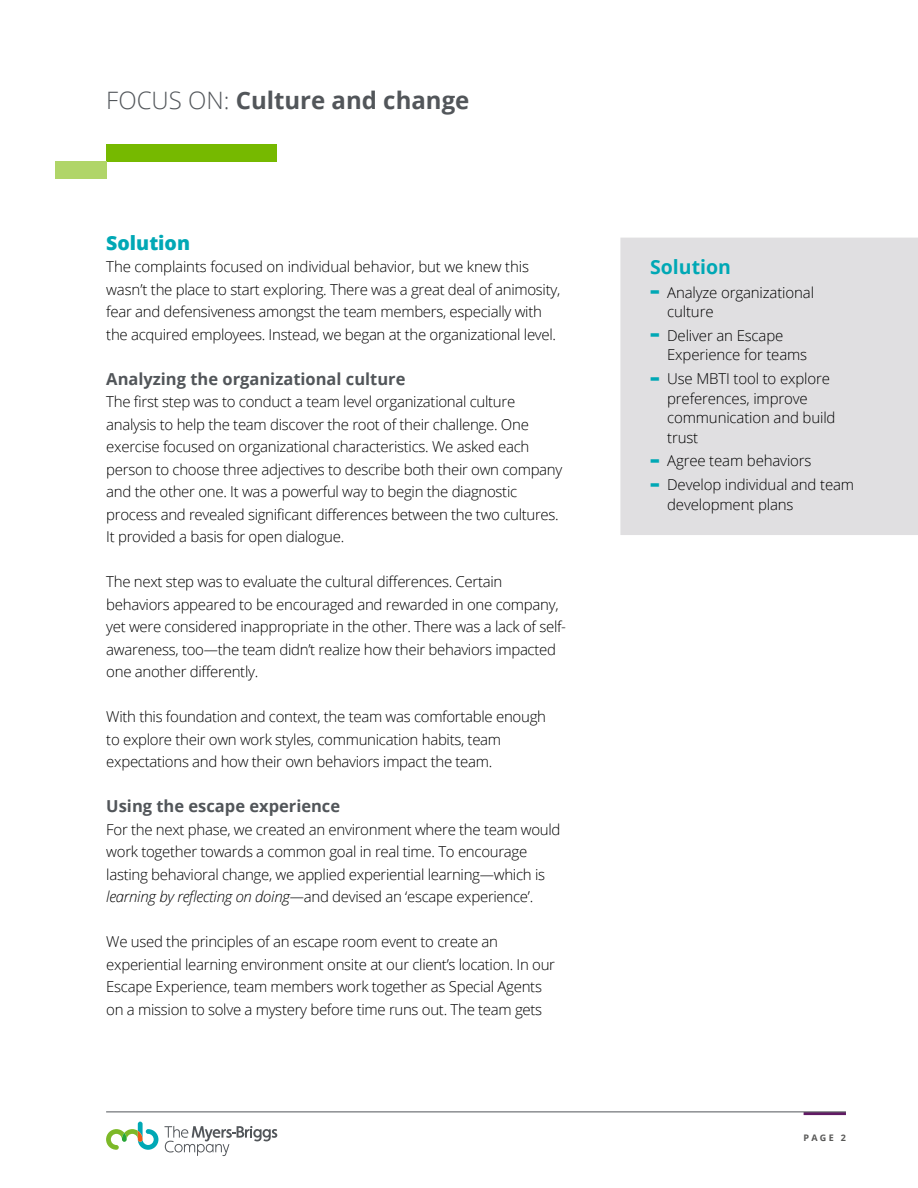
<style>
.page{position:relative;width:918px;height:1188px;background:#fff}
.page>*{position:absolute;margin:0;border:0;box-sizing:border-box;transform-origin:0 0}
.t1{font:700 24px "Open Sans";color:#52565a}
.t2{font:700 19.5px "Open Sans";color:#00a8b5}
.t3{font:800 19.5px "Open Sans";color:#00a8b5}
.t4{font:700 16.5px "Open Sans";color:#52565a}
.t5{font:300 15px/22.5px "Open Sans";letter-spacing:-.02em;color:#000}
.t6{font:700 9px "Open Sans";color:#575756}
.s1{font-weight:300}
.s2{font-style:italic}
.s3{font-weight:800;font-size:22.5px;color:#00a8b5}
</style>
<div class="page">
<hr style="left:804px;top:1112px;width:42px;height:3px;background:#611a64">
<hr style="left:106px;top:1112px;width:740px;height:1px;background:#52565a">
<svg style="left:106px;top:1122px;width:52px;height:28px"></svg>
<svg style="left:164px;top:1126px;width:113px;height:30px"></svg>
<div style="left:620px;top:238px;width:298px;height:297px;background:#e0dfe1"></div>
<div style="left:106px;top:144px;width:170px;height:17px;background:#76b900"></div>
<div style="left:55px;top:161px;width:51px;height:17px;background:#b0d568"></div>
<h1 class="t1" style="left:106px;top:83px;width:365px"><span class="s1">FOCUS ON:</span> Culture and change</h1>
<h2 class="t3" style="left:106px;top:228px;width:85px">Solution</h2>
<p class="t5" style="left:106px;top:255px;width:455px">The complaints focused on individual behavior, but we knew this wasn’t the place to start exploring. There was a great deal of animosity, fear and defensiveness amongst the team members, especially with the acquired employees. Instead, we began at the organizational level.</p>
<p class="t4" style="left:106px;top:367px;width:301px">Analyzing the organizational culture</p>
<p class="t5" style="left:106px;top:390px;width:458px">The first step was to conduct a team level organizational culture analysis to help the team discover the root of their challenge. One exercise focused on organizational characteristics. We asked each person to choose three adjectives to describe both their own company and the other one. It was a powerful way to begin the diagnostic process and revealed significant differences between the two cultures.<br>It provided a basis for open dialogue.</p>
<p class="t5" style="left:106px;top:570px;width:461px">The next step was to evaluate the cultural differences. Certain behaviors appeared to be encouraged and rewarded in one company, yet were considered inappropriate in the other. There was a lack of self&shy;awareness, too<span class="s2">—</span>the team didn’t realize how their behaviors impacted one another differently.</p>
<p class="t5" style="left:106px;top:705px;width:441px">With this foundation and context, the team was comfortable enough to explore their own work styles, communication habits, team expectations and how their own behaviors impact the team.</p>
<p class="t4" style="left:106px;top:795px;width:235px">Using the escape experience</p>
<p class="t5" style="left:106px;top:818px;width:456px">For the next phase, we created an environment where the team would work together towards a common goal in real time. To encourage lasting behavioral change, we applied experiential learning<span class="s2">—</span>which is <span class="s2">learning by reflecting on doing—</span>and devised an ‘escape experience’.</p>
<p class="t5" style="left:106px;top:930px;width:450px">We used the principles of an escape room event to create an experiential learning environment onsite at our client’s location. In our Escape Experience, team members work together as Special Agents on a mission to solve a mystery before time runs out. The team gets</p>
<h2 class="t2" style="left:650px;top:253px;width:82px">Solution</h2>
<p class="t5" style="left:667px;top:282px;width:148px;line-height:19.5px;text-indent:-17px"><span class="s3">-</span> Analyze organizational culture</p>
<p class="t5" style="left:667px;top:325px;width:142px;line-height:19.5px;text-indent:-17px"><span class="s3">-</span> Deliver an Escape<br>Experience for teams</p>
<p class="t5" style="left:667px;top:368px;width:170px;line-height:19.5px;text-indent:-17px"><span class="s3">-</span> Use MBTI tool to explore preferences, improve communication and build trust</p>
<p class="t5" style="left:650px;top:449px;width:163px"><span class="s3">-</span> Agree team behaviors</p>
<p class="t5" style="left:667px;top:474px;width:188px;line-height:19.5px;text-indent:-17px"><span class="s3">-</span> Develop individual and team development plans</p>
<p class="t6" style="left:804px;top:1131px;width:44px">PAGE 2</p>
</div>
